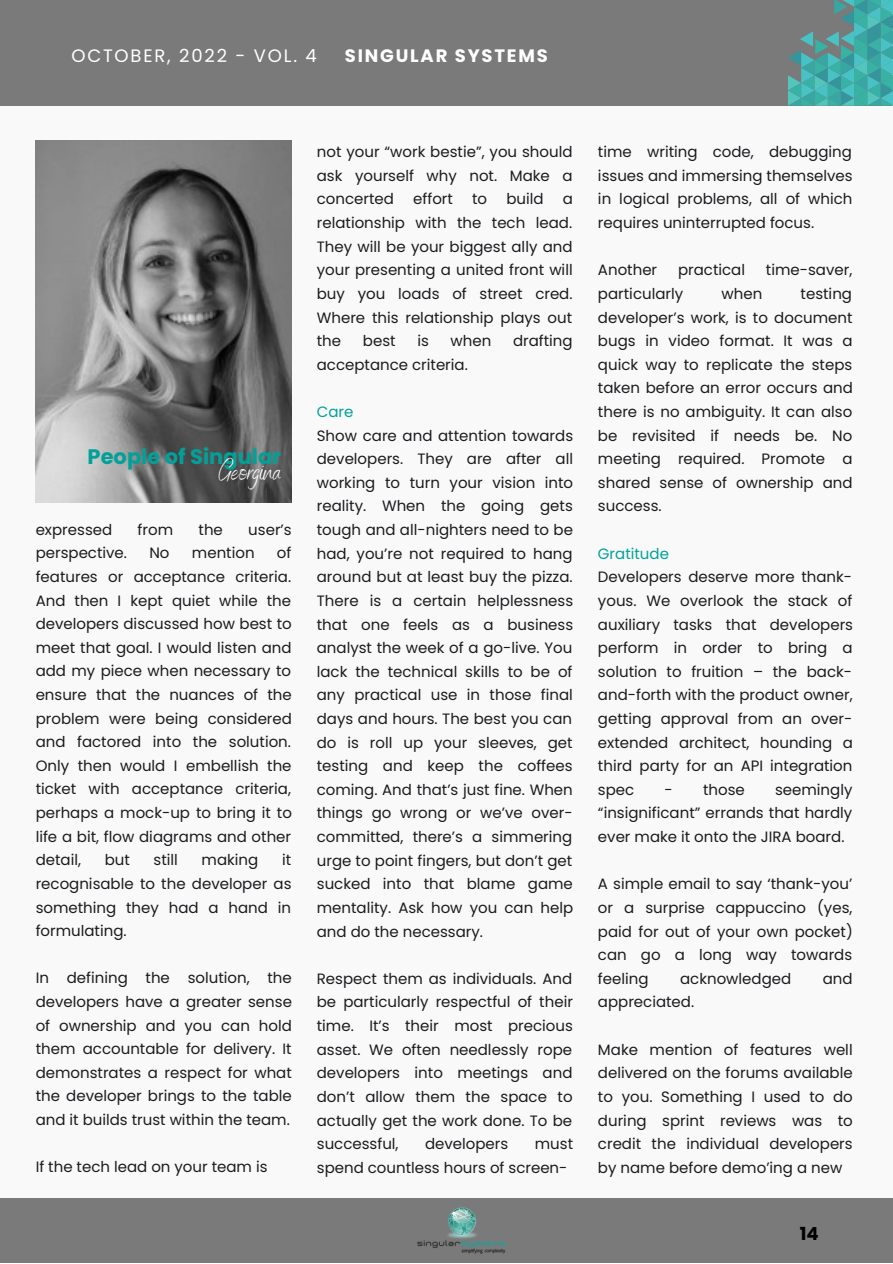
<style>
.page{position:relative;width:893px;height:1264px;background:#fff}
.page>*{position:absolute;margin:0;border:0;box-sizing:border-box;transform-origin:0 0}
.t1{font:27px "Benedict";color:#fafafa}
.t2{font:700 21px "Poppins";color:#01a19a}
.t3{font:18px "Poppins";letter-spacing:.1em;color:#fff}
.t4{font:700 18px "Poppins";letter-spacing:.1em;color:#fff}
.t5{font:700 18px "Poppins";color:#000}
.t6{font:15px/23.5px "Poppins";color:#1a1b1e;text-align:justify}
.t7{font:15px "Poppins";color:#01a19a}
</style>
<div class="page">
<div style="left:0;top:0;width:892px;height:1262px;background:#f9f9f9"></div>
<div style="left:0;top:1198px;width:892px;height:64px;background:#7a7a7a"></div>
<div style="left:0;top:0;width:891px;height:106px;background:#7a7a7a"></div>
<img style="left:417px;top:1207px;width:89px;height:47px">
<svg style="left:788px;top:0;width:104px;height:106px"></svg>
<img style="left:35px;top:140px;width:256px;height:362px">
<p class="t3" style="left:71px;top:43px;width:247px">OCTOBER, 2022 - VOL. 4</p>
<p class="t4" style="left:345px;top:43px;width:205px">SINGULAR SYSTEMS</p>
<h2 class="t2" style="left:88px;top:442px;width:195px">People of Singular</h2>
<h1 class="t1" style="left:219px;top:454px;width:64px">Georgina</h1>
<p class="t6" style="left:36px;top:517px;width:78px">expressed</p>
<p class="t6" style="left:138px;top:517px;width:37px">from</p>
<p class="t6" style="left:198px;top:517px;width:26px">the</p>
<p class="t6" style="left:248px;top:517px;width:45px">user’s</p>
<p class="t6" style="left:36px;top:541px;width:93px">perspective.</p>
<p class="t6" style="left:149px;top:541px;width:22px">No</p>
<p class="t6" style="left:192px;top:541px;width:64px">mention</p>
<p class="t6" style="left:36px;top:541px;width:258px;text-indent:241px">of features or acceptance criteria.<br>And then I kept quiet while the developers discussed how best to meet that goal. I would listen and add my piece when necessary to ensure that the nuances of the problem were being considered and factored into the solution.<br>Only then would I embellish the ticket with acceptance criteria, perhaps a mock-up to bring it to life a bit, flow diagrams and other detail,</p>
<p class="t6" style="left:36px;top:848px;width:257px;text-indent:246px">it recognisable to the developer as something they had a hand in formulating.</p>
<p class="t6" style="left:36px;top:966px;width:258px">In defining the solution, the developers have a greater sense of ownership and you can hold them accountable for delivery. It demonstrates a respect for what the developer brings to the table and it builds trust within the team.</p>
<p class="t6" style="left:36px;top:1155px;width:233px">If the tech lead on your team is</p>
<p class="t6" style="left:105px;top:848px;width:27px">but</p>
<p class="t6" style="left:154px;top:848px;width:26px">still</p>
<p class="t6" style="left:202px;top:848px;width:58px">making</p>
<p class="t6" style="left:317px;top:140px;width:257px">not your “work bestie”, you should ask yourself why not. Make a concerted</p>
<p class="t6" style="left:413px;top:187px;width:41px">effort</p>
<p class="t6" style="left:472px;top:187px;width:17px">to</p>
<p class="t6" style="left:506px;top:187px;width:39px">build</p>
<p class="t6" style="left:317px;top:187px;width:257px;text-indent:246px">a relationship with the tech lead.<br>They will be your biggest ally and your presenting a united front will buy you loads of street cred.<br>Where this relationship plays out the</p>
<p class="t6" style="left:363px;top:329px;width:34px">best</p>
<p class="t6" style="left:417px;top:329px;width:13px">is</p>
<p class="t6" style="left:450px;top:329px;width:42px">when</p>
<p class="t6" style="left:513px;top:329px;width:61px">drafting</p>
<p class="t6" style="left:317px;top:353px;width:152px">acceptance criteria.</p>
<p class="t7" style="left:317px;top:401px;width:38px">Care</p>
<p class="t6" style="left:317px;top:423px;width:258px">Show care and attention towards developers. They are after all working to turn your vision into reality. When the going gets tough and all-nighters need to be had, you’re not required to hang around but at least buy the pizza.<br>There is a certain helplessness that one feels as a business analyst the week of a go-live. You lack the technical skills to be of any practical use in those final days and hours. The best you can do is roll up your sleeves, get testing and keep the coffees coming. And that’s just fine. When things go wrong or we’ve over&shy;committed, there’s a simmering urge to point fingers, but don’t get sucked into that blame game mentality. Ask how you can help and do the necessary.</p>
<p class="t6" style="left:317px;top:966px;width:258px">Respect them as individuals. And be particularly respectful of their time. It’s their most precious asset. We often needlessly rope developers into meetings and don’t allow them the space to actually get the work done. To be successful,</p>
<p class="t6" style="left:425px;top:1132px;width:85px">developers</p>
<p class="t6" style="left:317px;top:1132px;width:258px;text-indent:218px">must spend countless hours of screen-</p>
<p class="t6" style="left:598px;top:140px;width:256px">time writing code, debugging issues and immersing themselves in logical problems, all of which requires uninterrupted focus.</p>
<p class="t6" style="left:598px;top:258px;width:61px">Another</p>
<p class="t6" style="left:678px;top:258px;width:68px">practical</p>
<p class="t6" style="left:766px;top:258px;width:88px">time-saver,</p>
<p class="t6" style="left:598px;top:282px;width:87px">particularly</p>
<p class="t6" style="left:721px;top:282px;width:42px">when</p>
<p class="t6" style="left:598px;top:282px;width:256px;text-indent:203px">testing developer’s work, is to document bugs in video format. It was a quick way to replicate the steps taken before an error occurs and there is no ambiguity. It can also be revisited if needs be. No meeting required. Promote a shared sense of ownership and success.</p>
<p class="t7" style="left:598px;top:543px;width:72px">Gratitude</p>
<p class="t6" style="left:598px;top:565px;width:256px">Developers deserve more thank&shy;yous. We overlook the stack of auxiliary tasks that developers perform in order to bring a solution to fruition – the back&shy;and-forth with the product owner, getting approval from an over&shy;extended architect, hounding a third party for an API integration spec</p>
<p class="t6" style="left:598px;top:777px;width:256px;text-indent:177px">seemingly “insignificant” errands that hardly ever make it onto the JIRA board.</p>
<p class="t6" style="left:598px;top:872px;width:256px">A simple email to say ‘thank-you’ or a surprise cappuccino (yes, paid for out of your own pocket) can go a long way towards feeling</p>
<p class="t6" style="left:664px;top:777px;width:82px">- those</p>
<p class="t6" style="left:680px;top:966px;width:113px">acknowledged</p>
<p class="t6" style="left:822px;top:966px;width:31px">and</p>
<p class="t6" style="left:598px;top:990px;width:98px">appreciated.</p>
<p class="t6" style="left:598px;top:1037px;width:256px">Make mention of features well delivered on the forums available to you. Something I used to do during sprint reviews was to credit the individual developers by name before demo’ing a new</p>
<p class="t5" style="left:799px;top:1221px;width:20px">14</p>
</div>
